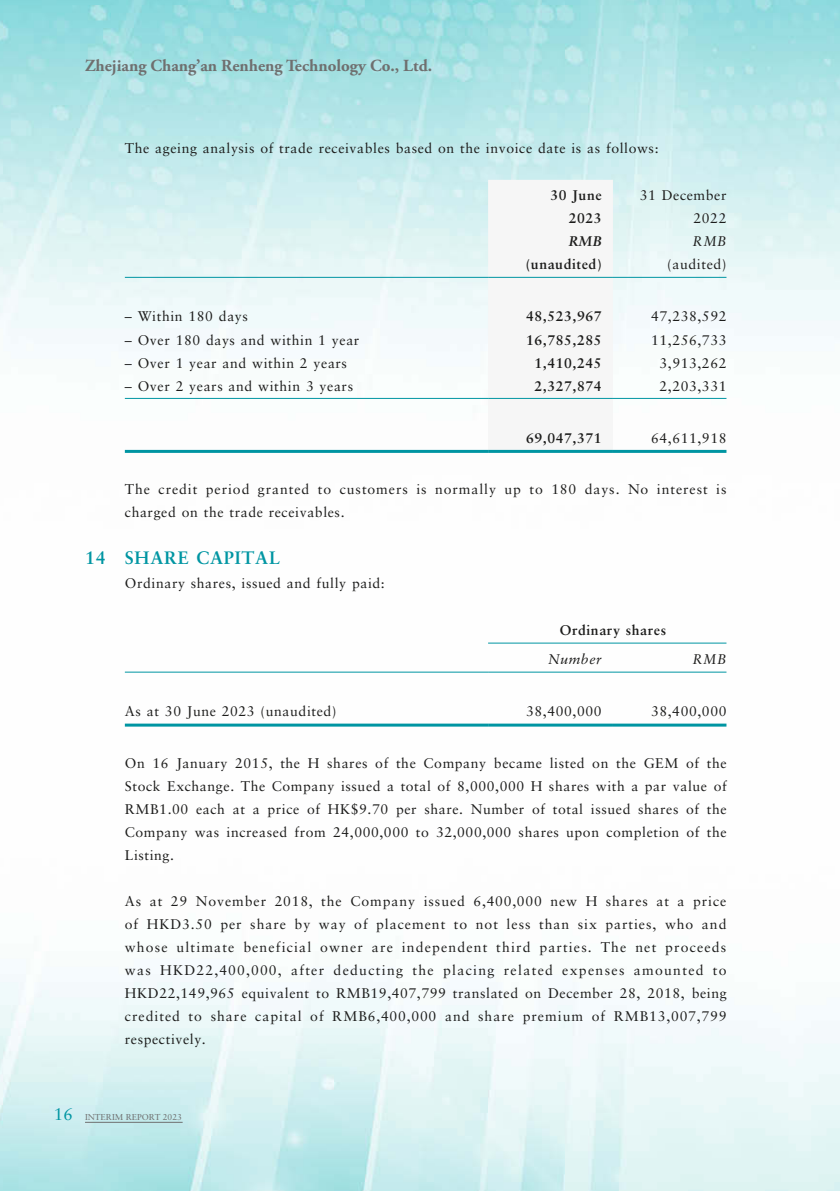
<style>
.page{position:relative;width:840px;height:1191px;background:#fff}
.page>*{position:absolute;margin:0;border:0;box-sizing:border-box;transform-origin:0 0}
.t1{font:700 18px "Sabon LT Std";letter-spacing:.04em;color:#0095a2}
.t2{font:700 17px "Adobe Garamond Pro";color:#6f6f6f}
.t3{font:14px/23px "Sabon LT Std";letter-spacing:.04em;color:#1c1c1b;text-align:justify}
.t4{font:14px/23px "Sabon LT Std";letter-spacing:.065em;color:#1c1c1b}
.t5{font:700 14px "Sabon LT Std";letter-spacing:.04em;color:#1c1c1b}
.t6{font:italic 14px "Sabon LT Std";letter-spacing:.04em;color:#1c1c1b}
.t7{font:italic 700 14px "Sabon LT Std";color:#1c1c1b}
.t8{font:8.6px "Sabon LT Std";color:#6f6f6f}
.s1{font-size:17px;color:#0095a2}
</style>
<div class="page">
<img style="left:0;top:0;width:839px;height:1191px">
<hr style="left:85px;top:1122px;width:97px;height:1px;background:#6f6f6f">
<div style="left:488px;top:180px;width:124px;height:270px;background:#f6f6f6"></div>
<hr style="left:125px;top:277px;width:363px;height:1px;background:#0095a2">
<hr style="left:488px;top:277px;width:124px;height:1px;background:#0095a2">
<hr style="left:612px;top:277px;width:114px;height:1px;background:#0095a2">
<hr style="left:125px;top:398px;width:363px;height:1px;background:#0095a2">
<hr style="left:488px;top:398px;width:124px;height:1px;background:#0095a2">
<hr style="left:612px;top:398px;width:114px;height:1px;background:#0095a2">
<hr style="left:125px;top:450px;width:363px;height:3px;background:#0095a2">
<hr style="left:488px;top:450px;width:124px;height:3px;background:#0095a2">
<hr style="left:612px;top:450px;width:114px;height:3px;background:#0095a2">
<hr style="left:488px;top:642px;width:238px;height:1px;background:#0095a2">
<hr style="left:125px;top:671px;width:363px;height:1px;background:#0095a2">
<hr style="left:488px;top:671px;width:124px;height:1px;background:#0095a2">
<hr style="left:612px;top:671px;width:114px;height:1px;background:#0095a2">
<hr style="left:125px;top:723px;width:363px;height:3px;background:#0095a2">
<hr style="left:488px;top:723px;width:124px;height:3px;background:#0095a2">
<hr style="left:612px;top:723px;width:114px;height:3px;background:#0095a2">
<p class="t2" style="left:85px;top:55px;width:348px">Zhejiang Chang’an Renheng Technology Co., Ltd.</p>
<p class="t3" style="left:125px;top:137px;width:535px">The ageing analysis of trade receivables based on the invoice date is as follows:</p>
<p class="t5" style="left:550px;top:187px;width:52px">30 June</p>
<p class="t3" style="left:639px;top:184px;width:88px">31 December</p>
<p class="t5" style="left:568px;top:210px;width:34px">2023</p>
<p class="t3" style="left:693px;top:207px;width:34px">2022</p>
<p class="t7" style="left:568px;top:233px;width:34px">RMB</p>
<p class="t6" style="left:692px;top:233px;width:35px">RMB</p>
<p class="t5" style="left:525px;top:256px;width:77px">(unaudited)</p>
<p class="t3" style="left:667px;top:253px;width:61px">(audited)</p>
<p class="t3" style="left:125px;top:305px;width:124px">– Within 180 days</p>
<p class="t5" style="left:526px;top:308px;width:77px">48,523,967</p>
<p class="t3" style="left:650px;top:305px;width:77px">47,238,592</p>
<p class="t3" style="left:125px;top:328px;width:236px">– Over 180 days and within 1 year</p>
<p class="t5" style="left:526px;top:331px;width:77px">16,785,285</p>
<p class="t3" style="left:650px;top:328px;width:77px">11,256,733</p>
<p class="t3" style="left:125px;top:351px;width:223px">– Over 1 year and within 2 years</p>
<p class="t5" style="left:534px;top:354px;width:68px">1,410,245</p>
<p class="t3" style="left:659px;top:351px;width:68px">3,913,262</p>
<p class="t3" style="left:125px;top:374px;width:230px">– Over 2 years and within 3 years</p>
<p class="t5" style="left:534px;top:377px;width:68px">2,327,874</p>
<p class="t3" style="left:659px;top:374px;width:68px">2,203,331</p>
<p class="t5" style="left:526px;top:429px;width:77px">69,047,371</p>
<p class="t3" style="left:650px;top:426px;width:77px">64,611,918</p>
<p class="t4" style="left:125px;top:477px;width:602px">The credit period granted to customers is normally up to 180 days. No interest is charged on the trade receivables.</p>
<p class="t1" style="left:85px;top:547px;width:196px">14 SHARE CAPITAL</p>
<p class="t3" style="left:125px;top:571px;width:261px">Ordinary shares, issued and fully paid:</p>
<p class="t5" style="left:559px;top:621px;width:108px">Ordinary shares</p>
<p class="t6" style="left:547px;top:651px;width:55px">Number</p>
<p class="t6" style="left:692px;top:651px;width:35px">RMB</p>
<p class="t3" style="left:125px;top:699px;width:213px">As at 30 June 2023 (unaudited)</p>
<p class="t3" style="left:526px;top:699px;width:77px">38,400,000</p>
<p class="t3" style="left:650px;top:699px;width:77px">38,400,000</p>
<p class="t3" style="left:125px;top:751px;width:603px">On 16 January 2015, the H shares of the Company became listed on the GEM of the Stock Exchange. The Company issued a total of 8,000,000 H shares with a par value of RMB1.00 each at a price of HK$9.70 per share. Number of total issued shares of the Company was increased from 24,000,000 to 32,000,000 shares upon completion of the Listing.</p>
<p class="t3" style="left:125px;top:889px;width:603px">As at 29 November 2018, the Company issued 6,400,000 new H shares at a price of HKD3.50 per share by way of placement to not less than six parties, who and whose ultimate beneficial owner are independent third parties. The net proceeds was HKD22,400,000, after deducting the placing related expenses amounted to HKD22,149,965 equivalent to RMB19,407,799 translated on December 28, 2018, being credited to share capital of RMB6,400,000 and share premium of RMB13,007,799 respectively.</p>
<p class="t8" style="left:54px;top:1112px;width:129px"><span class="s1">16</span> INTERIM REPORT 2023</p>
</div>
